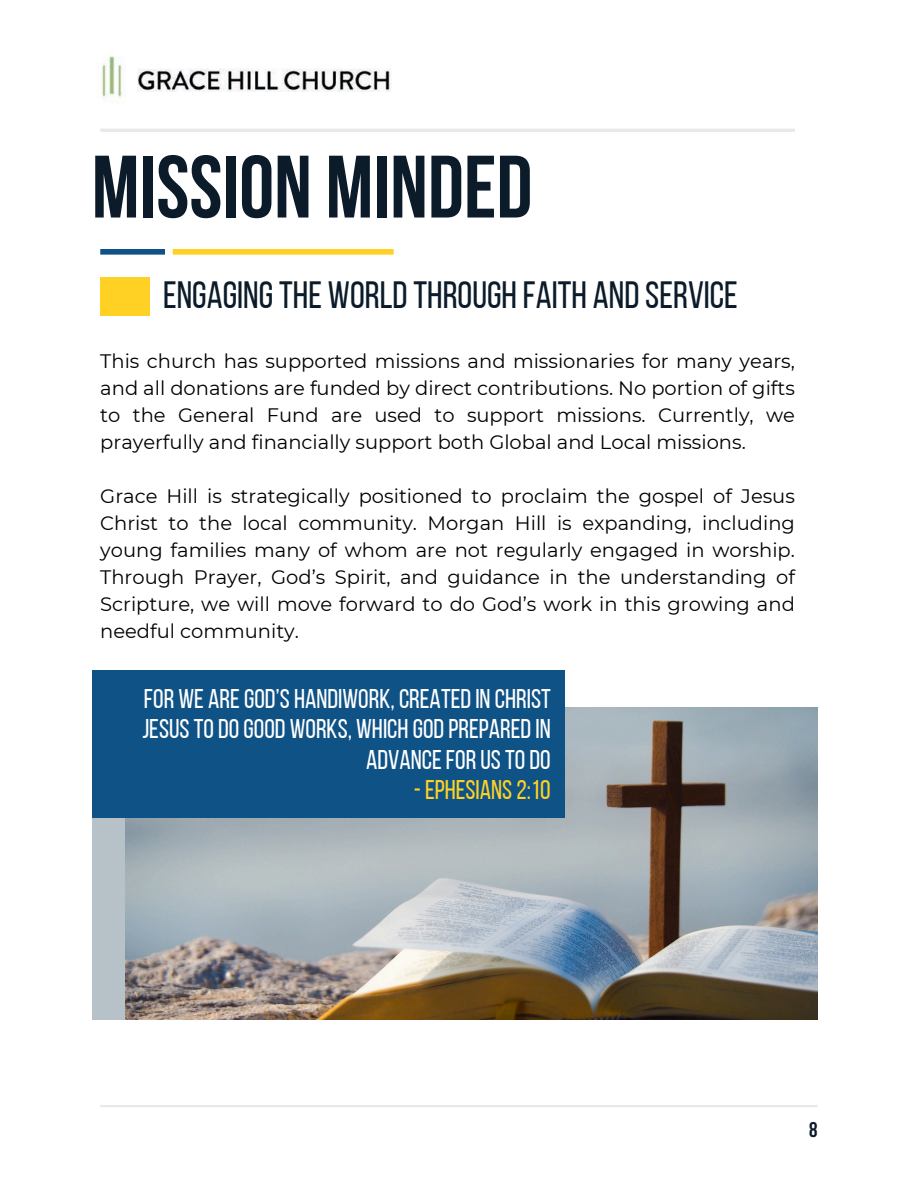
<style>
.page{position:relative;width:918px;height:1188px;background:#fff}
.page>*{position:absolute;margin:0;border:0;box-sizing:border-box;transform-origin:0 0}
.t1{font:700 88.35px "Bebas Neue";color:#0b1b2a}
.t2{font:37.95px "Bebas Neue";color:#0b1b2a}
.t3{font:27px/30.3px "Bebas Neue";color:#fff;text-align:right}
.t4{font:27px "Bebas Neue";color:#ffd124}
.t5{font:700 21.15px "Bebas Neue";color:#0b1b2a}
.t6{font:19.5px/27px "Montserrat";color:#000;text-align:justify}
</style>
<div class="page">
<div style="left:173px;top:249px;width:221px;height:6px;background:#ffd124"></div>
<div style="left:92px;top:818px;width:208px;height:202px;background:#b7c1c8"></div>
<img style="left:126px;top:708px;width:692px;height:311px">
<hr style="left:100px;top:1105px;width:718px;height:2px;background:#e9e9e9">
<div style="left:100px;top:249px;width:65px;height:6px;background:#0f5286"></div>
<hr style="left:100px;top:129px;width:695px;height:3px;background:#e9e9e9">
<div style="left:100px;top:277px;width:50px;height:39px;background:#ffd124"></div>
<img style="left:102px;top:56px;width:289px;height:44px">
<div style="left:92px;top:671px;width:473px;height:147px;background:#0f5286"></div>
<h1 class="t1" style="left:92px;top:151px;width:442px">MISSION MINDED</h1>
<h2 class="t2" style="left:163px;top:279px;width:576px">ENGAGING THE WORLD THROUGH FAITH AND SERVICE</h2>
<p class="t6" style="left:100px;top:347px;width:696px">This church has supported missions and missionaries for many years, and all donations are funded by direct contributions. No portion of gifts to the General Fund are used to support missions. Currently, we prayerfully and financially support both Global and Local missions.</p>
<p class="t6" style="left:100px;top:482px;width:696px">Grace Hill is strategically positioned to proclaim the gospel of Jesus Christ to the local community. Morgan Hill is expanding, including young families many of whom are not regularly engaged in worship.<br>Through Prayer, God’s Spirit, and guidance in the understanding of Scripture, we will move forward to do God’s work in this growing and needful community.</p>
<h3 class="t3" style="left:142px;top:686px;width:410px">FOR WE ARE GOD’S HANDIWORK, CREATED IN CHRIST<br>JESUS TO DO GOOD WORKS, WHICH GOD PREPARED IN<br>ADVANCE FOR US TO DO</h3>
<h3 class="t4" style="left:414px;top:779px;width:139px">- EPHESIANS 2:10</h3>
<p class="t5" style="left:809px;top:1121px;width:10px">8</p>
</div>
